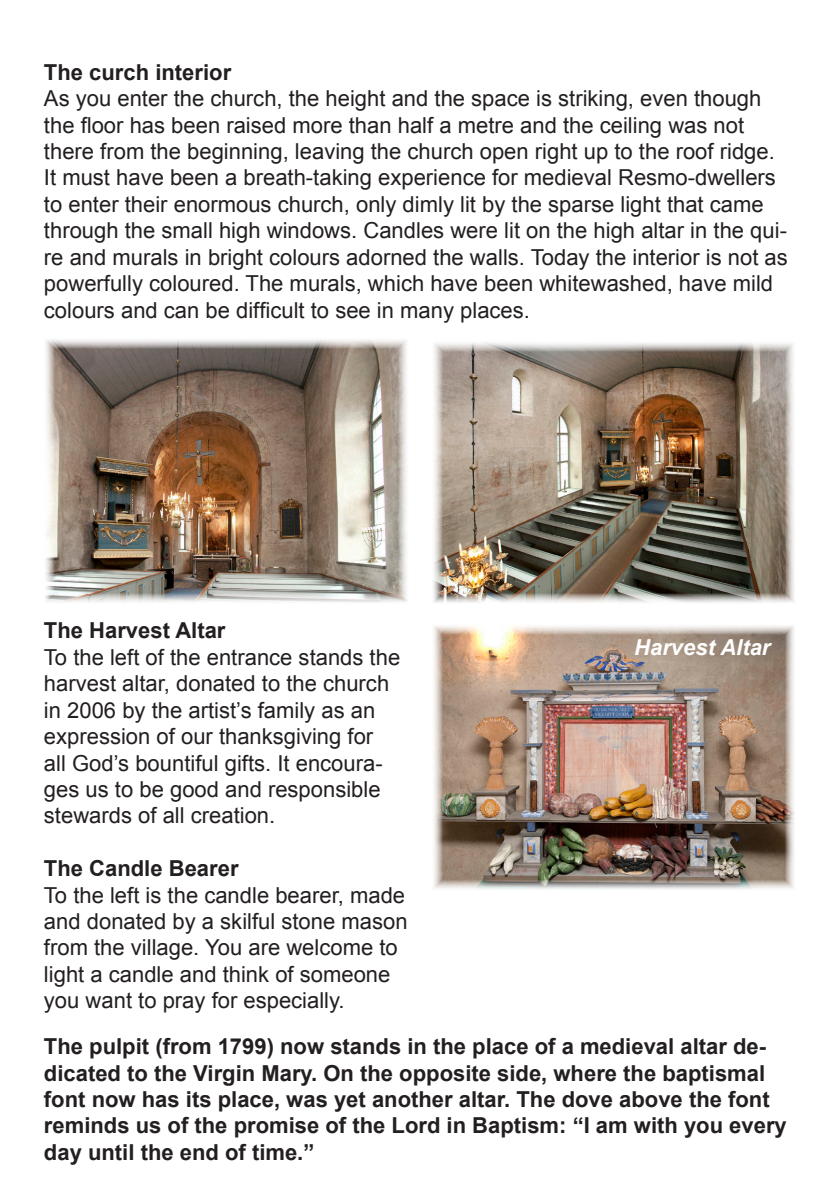
<style>
.page{position:relative;width:840px;height:1191px;background:#fff}
.page>*{position:absolute;margin:0;border:0;box-sizing:border-box;transform-origin:0 0}
.t1{font:22px/26.4px "Arial";color:#231f20}
.t2{font:700 22px/26.4px "Arial";color:#231f20}
.t3{font:italic 700 22px "Arial";color:#fff}
.s1{font-weight:700}
</style>
<div class="page">
<img style="left:45px;top:339px;width:362px;height:264px">
<img style="left:433px;top:342px;width:361px;height:261px">
<img style="left:434px;top:626px;width:360px;height:263px">
<p class="t1" style="left:44px;top:59px;width:745px"><span class="s1">The curch interior<br></span>As you enter the church, the height and the space is striking, even though the floor has been raised more than half a metre and the ceiling was not there from the beginning, leaving the church open right up to the roof ridge.<br>It must have been a breath-taking experience for medieval Resmo-dwellers to enter their enormous church, only dimly lit by the sparse light that came through the small high windows. Candles were lit on the high altar in the qui&shy;re and murals in bright colours adorned the walls. Today the interior is not as powerfully coloured. The murals, which have been whitewashed, have mild colours and can be difficult to see in many places.</p>
<p class="t1" style="left:44px;top:618px;width:357px"><span class="s1">The Harvest Altar<br></span>To the left of the entrance stands the harvest altar, donated to the church in 2006 by the artist’s family as an expression of our thanksgiving for all God’s bountiful gifts. It encoura&shy;ges us to be good and responsible stewards of all creation.</p>
<p class="t1" style="left:44px;top:855px;width:362px"><span class="s1">The Candle Bearer<br></span>To the left is the candle bearer, made</p>
<p class="t1" style="left:44px;top:908px;width:365px">and donated by a skilful stone mason</p>
<p class="t1" style="left:44px;top:934px;width:355px">from the village. You are welcome to</p>
<p class="t1" style="left:44px;top:961px;width:348px">light a candle and think of someone</p>
<p class="t1" style="left:44px;top:987px;width:302px">you want to pray for especially.</p>
<p class="t2" style="left:44px;top:1034px;width:744px">The pulpit (from 1799) now stands in the place of a medieval altar de&shy;dicated to the Virgin Mary. On the opposite side, where the baptismal font now has its place, was yet another altar. The dove above the font reminds us of the promise of the Lord in Baptism: “I am with you every day until the end of time.”</p>
<p class="t3" style="left:634px;top:633px;width:138px">Harvest Altar</p>
</div>
